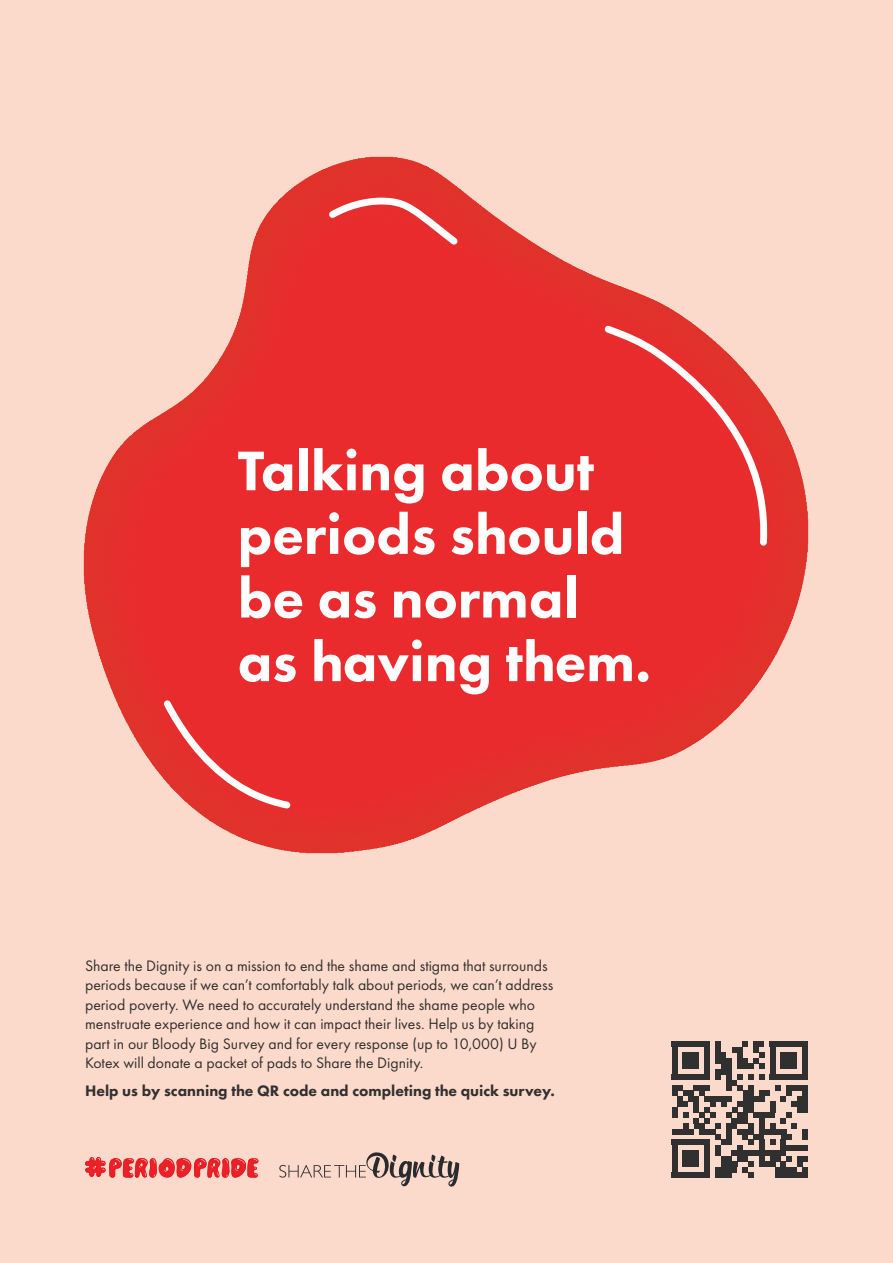
<style>
.page{position:relative;width:893px;height:1263px;background:#fcdacb}
.page>*{position:absolute;margin:0;border:0;box-sizing:border-box;transform-origin:0 0}
.Heading{font:800 57.9px/63.6px "Futura PT";color:#fff}
.Body{font:15.75px/19.5px "Futura PT";color:#312f30}
.Body-2{font:800 15.75px "Futura PT";color:#312f30}
</style>
<div class="page">
<img style="left:83px;top:156px;width:726px;height:698px">
<svg style="left:158px;top:694px;width:137px;height:119px"></svg>
<svg style="left:599px;top:320px;width:171px;height:229px"></svg>
<svg style="left:323px;top:193px;width:141px;height:58px"></svg>
<svg style="left:279px;top:1152px;width:180px;height:34px"></svg>
<svg style="left:85px;top:1157px;width:173px;height:21px"></svg>
<div style="left:672px;top:1085px;width:11px;height:6px;background:#313031"></div>
<div style="left:683px;top:1091px;width:11px;height:5px;background:#313031"></div>
<div style="left:759px;top:1091px;width:11px;height:5px;background:#313031"></div>
<svg style="left:672px;top:1091px;width:11px;height:10px"></svg>
<div style="left:688px;top:1096px;width:11px;height:5px;background:#313031"></div>
<div style="left:677px;top:1101px;width:11px;height:6px;background:#313031"></div>
<svg style="left:672px;top:1107px;width:5px;height:11px"></svg>
<div style="left:753px;top:1112px;width:22px;height:6px;background:#313031"></div>
<svg style="left:683px;top:1112px;width:5px;height:17px"></svg>
<div style="left:672px;top:1129px;width:22px;height:5px;background:#313031"></div>
<div style="left:759px;top:1129px;width:27px;height:5px;background:#313031"></div>
<svg style="left:770px;top:1085px;width:38px;height:60px"></svg>
<div style="left:781px;top:1145px;width:27px;height:5px;background:#313031"></div>
<div style="left:732px;top:1150px;width:54px;height:6px;background:#313031"></div>
<div style="left:770px;top:1156px;width:11px;height:5px;background:#313031"></div>
<div style="left:759px;top:1161px;width:16px;height:6px;background:#313031"></div>
<div style="left:775px;top:1167px;width:22px;height:5px;background:#313031"></div>
<svg style="left:781px;top:1156px;width:27px;height:16px"></svg>
<div style="left:775px;top:1172px;width:33px;height:6px;background:#313031"></div>
<div style="left:672px;top:1042px;width:38px;height:5px;background:#313031"></div>
<svg style="left:672px;top:1047px;width:5px;height:27px"></svg>
<div style="left:672px;top:1074px;width:38px;height:6px;background:#313031"></div>
<div style="left:683px;top:1052px;width:16px;height:17px;background:#313031"></div>
<div style="left:770px;top:1042px;width:38px;height:5px;background:#313031"></div>
<svg style="left:770px;top:1047px;width:5px;height:27px"></svg>
<svg style="left:802px;top:1047px;width:6px;height:27px"></svg>
<div style="left:770px;top:1074px;width:38px;height:6px;background:#313031"></div>
<div style="left:781px;top:1052px;width:16px;height:17px;background:#313031"></div>
<div style="left:672px;top:1140px;width:38px;height:5px;background:#313031"></div>
<svg style="left:672px;top:1145px;width:5px;height:27px"></svg>
<svg style="left:694px;top:1042px;width:70px;height:136px"></svg>
<div style="left:672px;top:1172px;width:38px;height:6px;background:#313031"></div>
<div style="left:683px;top:1150px;width:16px;height:17px;background:#313031"></div>
<p class="Heading" style="left:238px;top:438px;width:415px">Talking about periods should be as normal as having them.</p>
<p class="Body" style="left:85px;top:956px;width:470px">Share the Dignity is on a mission to end the shame and stigma that surrounds periods because if we can’t comfortably talk about periods, we can’t address period poverty. We need to accurately understand the shame people who menstruate experience and how it can impact their lives. Help us by taking part in our Bloody Big Survey and for every response (up to 10,000) U By Kotex will donate a packet of pads to Share the Dignity.</p>
<p class="Body-2" style="left:85px;top:1081px;width:471px">Help us by scanning the QR code and completing the quick survey.</p>
</div>
